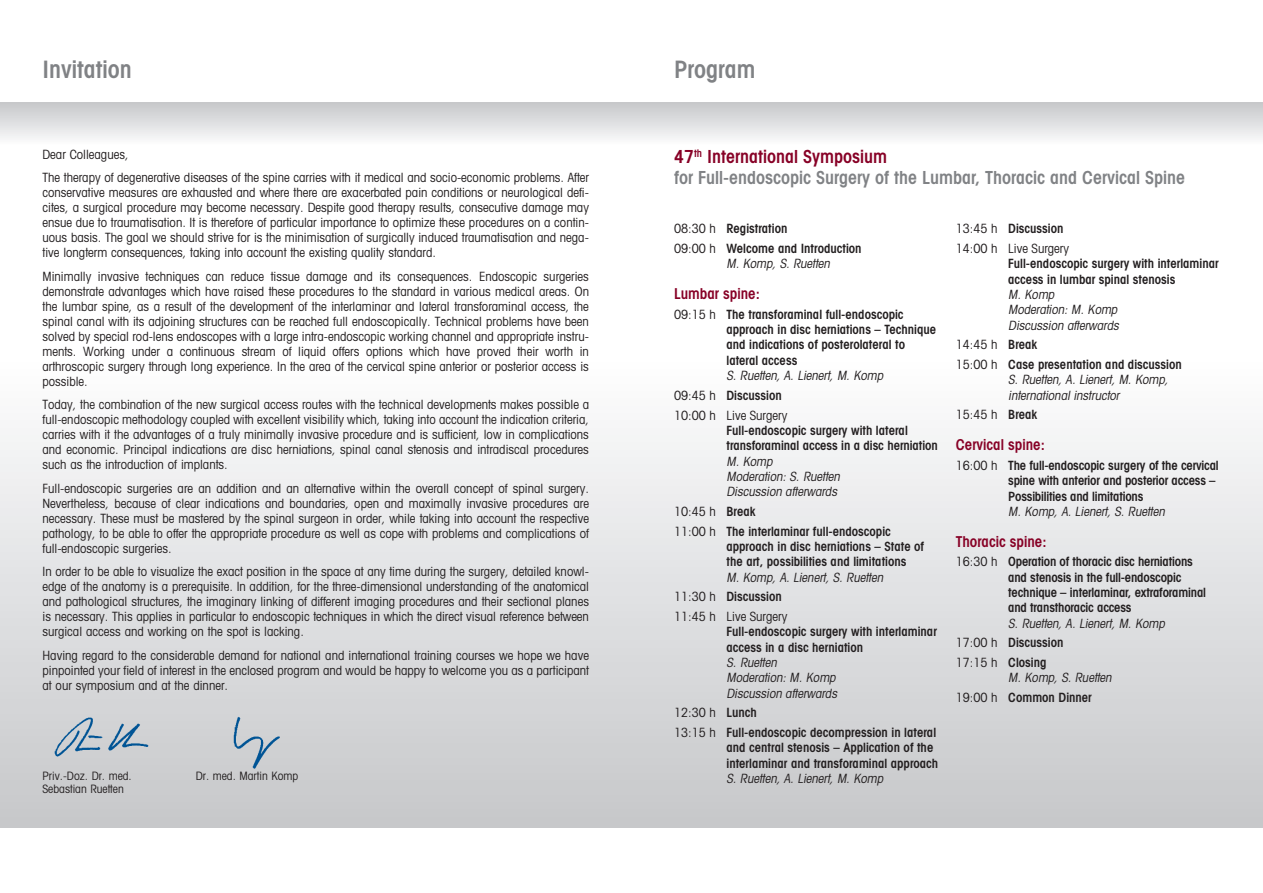
<style>
.page{position:relative;width:1263px;height:893px;background:#fff}
.page>*{position:absolute;margin:0;border:0;box-sizing:border-box;transform-origin:0 0}
.t1{font:600 condensed 24px "Avant Garde";color:#808285}
.t2{font:600 condensed 18px/21.6px "Avant Garde";color:#808285}
.t3{font:600 condensed 15px "Avant Garde";color:#870126}
.t4{font:condensed 12.75px/15px "Avant Garde";color:#231f20;text-align:justify}
.t5{font:600 condensed 12.75px/15.3px "Avant Garde";color:#231f20}
.t6{font:italic condensed 12.75px/15.3px "Avant Garde";color:#231f20}
.t7{font:condensed 11.55px/14px "Avant Garde";color:#231f20}
.s1{color:#870126}
.s2{font-weight:400}
.s3{font-weight:600}
</style>
<div class="page">
<div style="left:0;top:102px;width:1263px;height:43px;background:linear-gradient(to bottom,#c5c7c9,#fdfdfd)"></div>
<div style="left:0;top:359px;width:1263px;height:468px;background:linear-gradient(to bottom,#fdfefe,#c6c7c9)"></div>
<img style="left:48px;top:707px;width:126px;height:59px">
<div style="left:212px;top:715px;width:110px;height:59px;background:#cfd0d2"></div>
<p class="t1" style="left:43px;top:55px;width:91px">Invitation</p>
<p class="t1" style="left:674px;top:55px;width:83px">Program</p>
<p class="t4" style="left:43px;top:146px;width:88px">Dear Colleagues,</p>
<p class="t4" style="left:43px;top:170px;width:548px">The therapy of degenerative diseases of the spine carries with it medical and socio-economic problems. After conservative measures are exhausted and where there are exacerbated pain conditions or neurological defi&shy;cites, a surgical procedure may become necessary. Despite good therapy results, consecutive damage may ensue due to traumatisation. It is therefore of particular importance to optimize these procedures on a contin&shy;uous basis. The goal we should strive for is the minimisation of surgically induced traumatisation and nega&shy;tive longterm consequences, taking into account the existing quality standard.</p>
<p class="t4" style="left:43px;top:268px;width:548px">Minimally invasive techniques can reduce tissue damage and its consequences. Endoscopic surgeries demonstrate advantages which have raised these procedures to the standard in various medical areas. On the lumbar spine, as a result of the development of the interlaminar and lateral transforaminal access, the spinal canal with its adjoining structures can be reached full endoscopically. Technical problems have been solved by special rod-lens endoscopes with a large intra-endoscopic working channel and appropriate instru&shy;ments. Working under a continuous stream of liquid offers options which have proved their worth in arthroscopic surgery through long experience. In the area of the cervical spine anterior or posterior access is possible.</p>
<p class="t4" style="left:43px;top:397px;width:548px">Today, the combination of the new surgical access routes with the technical developments makes possible a full-endoscopic methodology coupled with excellent visibility which, taking into account the indication criteria, carries with it the advantages of a truly minimally invasive procedure and is sufficient, low in complications and economic. Principal indications are disc herniations, spinal canal stenosis and intradiscal procedures such as the introduction of implants.</p>
<p class="t4" style="left:43px;top:480px;width:548px">Full-endoscopic surgeries are an addition and an alternative within the overall concept of spinal surgery.<br>Nevertheless, because of clear indications and boundaries, open and maximally invasive procedures are necessary. These must be mastered by the spinal surgeon in order, while taking into account the respective pathology, to be able to offer the appropriate procedure as well as cope with problems and complications of full-endoscopic surgeries.</p>
<p class="t4" style="left:43px;top:564px;width:548px">In order to be able to visualize the exact position in the space at any time during the surgery, detailed knowl&shy;edge of the anatomy is a prerequisite. In addition, for the three-dimensional understanding of the anatomical and pathological structures, the imaginary linking of different imaging procedures and their sectional planes is necessary. This applies in particular to endoscopic techniques in which the direct visual reference between surgical access and working on the spot is lacking.</p>
<p class="t4" style="left:43px;top:648px;width:548px">Having regard to the considerable demand for national and international training courses we hope we have pinpointed your field of interest in the enclosed program and would be happy to welcome you as a participant at our symposium and at the dinner.</p>
<p class="t7" style="left:43px;top:768px;width:91px">Priv.-Doz. Dr. med.<br>Sebastian Ruetten</p>
<p class="t7" style="left:196px;top:768px;width:104px">Dr. med. Martin Komp</p>
<p class="t2" style="left:674px;top:145px;width:512px"><span class="s1">47</span><sup>th</sup> <span class="s1">International Symposium<br></span>for Full-endoscopic Surgery of the Lumbar, Thoracic and Cervical Spine</p>
<p class="t5" style="left:674px;top:221px;width:115px"><span class="s2">08:30 h</span> Registration</p>
<p class="t5" style="left:674px;top:241px;width:189px"><span class="s2">09:00 h</span> Welcome and Introduction</p>
<p class="t6" style="left:726px;top:256px;width:108px">M. Komp, S. Ruetten</p>
<p class="t3" style="left:674px;top:285px;width:87px">Lumbar spine:</p>
<p class="t5" style="left:726px;top:306px;width:211px;text-indent:-52px"><span class="s2">09:15 h</span> The transforaminal full-endoscopic approach in disc herniations – Technique and indications of posterolateral to lateral access</p>
<p class="t6" style="left:726px;top:368px;width:161px">S. Ruetten, A. Lienert, M. Komp</p>
<p class="t5" style="left:674px;top:387px;width:109px"><span class="s2">09:45 h</span> Discussion</p>
<p class="t4" style="left:674px;top:407px;width:115px">10:00 h Live Surgery</p>
<p class="t5" style="left:726px;top:422px;width:213px">Full-endoscopic surgery with lateral transforaminal access in a disc herniation</p>
<p class="t6" style="left:726px;top:453px;width:117px">M. Komp<br>Moderation: S. Ruetten</p>
<p class="t6" style="left:726px;top:484px;width:115px">Discussion afterwards</p>
<p class="t4" style="left:674px;top:503px;width:83px">10:45 h <span class="s3">Break</span></p>
<p class="t5" style="left:726px;top:523px;width:199px;text-indent:-52px"><span class="s2">11:00 h</span> The interlaminar full-endoscopic approach in disc herniations – State of the art, possibilities and limitations</p>
<p class="t6" style="left:726px;top:569px;width:161px">M. Komp, A. Lienert, S. Ruetten</p>
<p class="t5" style="left:674px;top:589px;width:109px"><span class="s2">11:30 h</span> Discussion</p>
<p class="t4" style="left:674px;top:609px;width:115px">11:45 h Live Surgery</p>
<p class="t5" style="left:726px;top:624px;width:212px">Full-endoscopic surgery with interlaminar access in a disc herniation</p>
<p class="t6" style="left:726px;top:654px;width:113px">S. Ruetten<br>Moderation: M. Komp</p>
<p class="t6" style="left:726px;top:685px;width:115px">Discussion afterwards</p>
<p class="t4" style="left:674px;top:705px;width:84px">12:30 h <span class="s3">Lunch</span></p>
<p class="t5" style="left:726px;top:725px;width:213px;text-indent:-52px"><span class="s2">13:15 h</span> Full-endoscopic decompression in lateral and central stenosis – Application of the interlaminar and transforaminal approach</p>
<p class="t6" style="left:726px;top:770px;width:161px">S. Ruetten, A. Lienert, M. Komp</p>
<p class="t5" style="left:956px;top:221px;width:109px"><span class="s2">13:45 h</span> Discussion</p>
<p class="t4" style="left:956px;top:241px;width:115px">14:00 h Live Surgery</p>
<p class="t5" style="left:1008px;top:256px;width:212px">Full-endoscopic surgery with interlaminar access in lumbar spinal stenosis</p>
<p class="t6" style="left:1008px;top:286px;width:113px">M. Komp<br>Moderation: M. Komp</p>
<p class="t6" style="left:1008px;top:317px;width:115px">Discussion afterwards</p>
<p class="t4" style="left:956px;top:337px;width:83px">14:45 h <span class="s3">Break</span></p>
<p class="t5" style="left:956px;top:357px;width:228px"><span class="s2">15:00 h</span> Case presentation and discussion</p>
<p class="t6" style="left:1008px;top:372px;width:164px">S. Ruetten, A. Lienert, M. Komp, international instructor</p>
<p class="t4" style="left:956px;top:407px;width:83px">15:45 h <span class="s3">Break</span></p>
<p class="t3" style="left:956px;top:436px;width:91px">Cervical spine:</p>
<p class="t5" style="left:1008px;top:458px;width:212px;text-indent:-52px"><span class="s2">16:00 h</span> The full-endoscopic surgery of the cervical spine with anterior and posterior access –<br>Possibilities and limitations</p>
<p class="t6" style="left:1008px;top:503px;width:161px">M. Komp, A. Lienert, S. Ruetten</p>
<p class="t3" style="left:956px;top:532px;width:92px">Thoracic spine:</p>
<p class="t5" style="left:1008px;top:554px;width:199px;text-indent:-52px"><span class="s2">16:30 h</span> Operation of thoracic disc herniations and stenosis in the full-endoscopic technique – interlaminar, extraforaminal and transthoracic access</p>
<p class="t6" style="left:1008px;top:615px;width:161px">S. Ruetten, A. Lienert, M. Komp</p>
<p class="t5" style="left:956px;top:635px;width:109px"><span class="s2">17:00 h</span> Discussion</p>
<p class="t5" style="left:956px;top:655px;width:92px"><span class="s2">17:15 h</span> Closing</p>
<p class="t6" style="left:1008px;top:670px;width:108px">M. Komp, S. Ruetten</p>
<p class="t5" style="left:956px;top:690px;width:138px"><span class="s2">19:00 h</span> Common Dinner</p>
</div>
